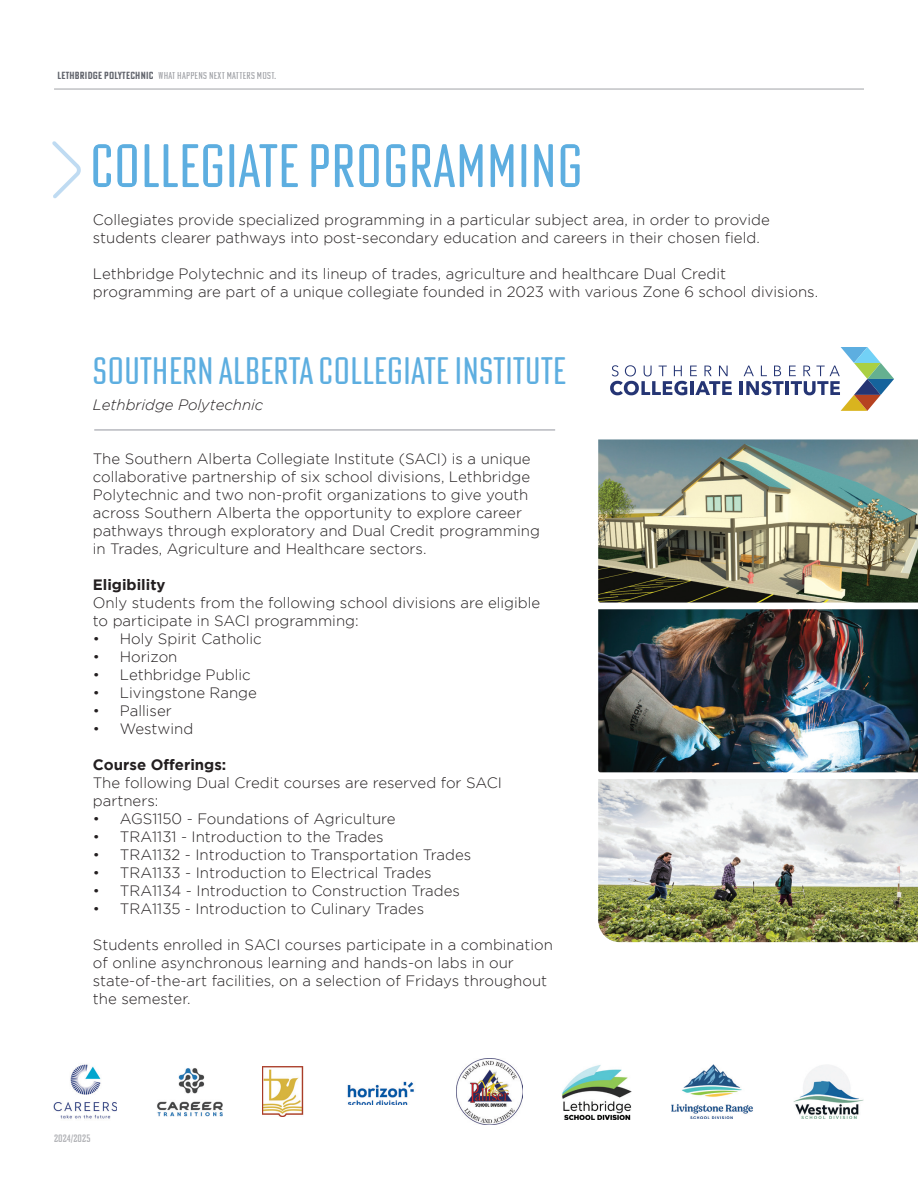
<style>
.page{position:relative;width:918px;height:1188px;background:#fff}
.page>*{position:absolute;margin:0;border:0;box-sizing:border-box;transform-origin:0 0}
.t1{font:60px "Poster Gothic Round Ex Cond ATF";color:#5daee0}
.t2{font:37.5px "Poster Gothic Round Ex Cond ATF";color:#5daee0}
.t3{font:300 15px/18px "Gotham";color:#231f20}
.t4{font:700 15px "Gotham";color:#231f20}
.t5{font:italic 300 15px "Gotham";color:#231f20}
.t6{font:500 10.5px "Poster Gothic Round Ex Cond ATF";color:#b0b1b5}
.t7{font:10.2px "Poster Gothic Round Ex Cond ATF";letter-spacing:.025em;color:#61646c}
.s1{font-weight:700}
</style>
<div class="page">
<hr style="left:54px;top:89px;width:810px;height:1px;background:#61646c">
<svg style="left:52px;top:141px;width:29px;height:58px"></svg>
<hr style="left:94px;top:430px;width:461px;height:1px;background:#93969e">
<svg style="left:610px;top:365px;width:122px;height:30px"></svg>
<hr style="left:740px;top:381px;width:3px;height:14px;background:#253574">
<svg style="left:744px;top:347px;width:150px;height:64px"></svg>
<img style="left:598px;top:439px;width:320px;height:164px">
<img style="left:598px;top:779px;width:320px;height:163px">
<img style="left:598px;top:609px;width:320px;height:163px">
<img style="left:347px;top:1081px;width:67px;height:24px">
<img style="left:262px;top:1066px;width:41px;height:51px">
<img style="left:562px;top:1065px;width:70px;height:55px">
<img style="left:671px;top:1064px;width:82px;height:55px">
<img style="left:456px;top:1058px;width:66px;height:66px">
<img style="left:793px;top:1065px;width:71px;height:54px">
<img style="left:157px;top:1068px;width:66px;height:48px">
<img style="left:54px;top:1064px;width:63px;height:55px">
<p class="t7" style="left:58px;top:69px;width:220px"><span class="s1">LETHBRIDGE POLYTECHNIC</span> WHAT HAPPENS NEXT MATTERS MOST.</p>
<p class="t1" style="left:90px;top:128px;width:495px">COLLEGIATE PROGRAMMING</p>
<p class="t3" style="left:93px;top:211px;width:679px">Collegiates provide specialized programming in a particular subject area, in order to provide students clearer pathways into post-secondary education and careers in their chosen field.</p>
<p class="t3" style="left:93px;top:265px;width:727px">Lethbridge Polytechnic and its lineup of trades, agriculture and healthcare Dual Credit programming are part of a unique collegiate founded in 2023 with various Zone 6 school divisions.</p>
<p class="t2" style="left:93px;top:347px;width:474px">SOUTHERN ALBERTA COLLEGIATE INSTITUTE</p>
<p class="t5" style="left:93px;top:396px;width:172px">Lethbridge Polytechnic</p>
<p class="t3" style="left:93px;top:449px;width:449px">The Southern Alberta Collegiate Institute (SACI) is a unique collaborative partnership of six school divisions, Lethbridge Polytechnic and two non-profit organizations to give youth across Southern Alberta the opportunity to explore career pathways through exploratory and Dual Credit programming in Trades, Agriculture and Healthcare sectors.</p>
<p class="t4" style="left:93px;top:576px;width:74px">Eligibility</p>
<p class="t3" style="left:93px;top:593px;width:449px">Only students from the following school divisions are eligible to participate in SACI programming:</p>
<p class="t3" style="left:93px;top:629px;width:170px">• Holy Spirit Catholic</p>
<p class="t3" style="left:93px;top:647px;width:86px">• Horizon</p>
<p class="t3" style="left:93px;top:665px;width:160px">• Lethbridge Public</p>
<p class="t3" style="left:93px;top:683px;width:166px">• Livingstone Range</p>
<p class="t3" style="left:93px;top:701px;width:80px">• Palliser</p>
<p class="t3" style="left:93px;top:719px;width:102px">• Westwind</p>
<p class="t4" style="left:93px;top:756px;width:135px">Course Offerings:</p>
<p class="t3" style="left:93px;top:773px;width:411px">The following Dual Credit courses are reserved for SACI partners:</p>
<p class="t3" style="left:93px;top:809px;width:304px">• AGS1150 - Foundations of Agriculture</p>
<p class="t3" style="left:93px;top:827px;width:292px">• TRA1131 - Introduction to the Trades</p>
<p class="t3" style="left:93px;top:845px;width:380px">• TRA1132 - Introduction to Transportation Trades</p>
<p class="t3" style="left:93px;top:863px;width:340px">• TRA1133 - Introduction to Electrical Trades</p>
<p class="t3" style="left:93px;top:881px;width:369px">• TRA1134 - Introduction to Construction Trades</p>
<p class="t3" style="left:93px;top:899px;width:333px">• TRA1135 - Introduction to Culinary Trades</p>
<p class="t3" style="left:93px;top:935px;width:462px">Students enrolled in SACI courses participate in a combination of online asynchronous learning and hands-on labs in our state-of-the-art facilities, on a selection of Fridays throughout the semester.</p>
<p class="t6" style="left:54px;top:1132px;width:38px">2024/2025</p>
</div>
